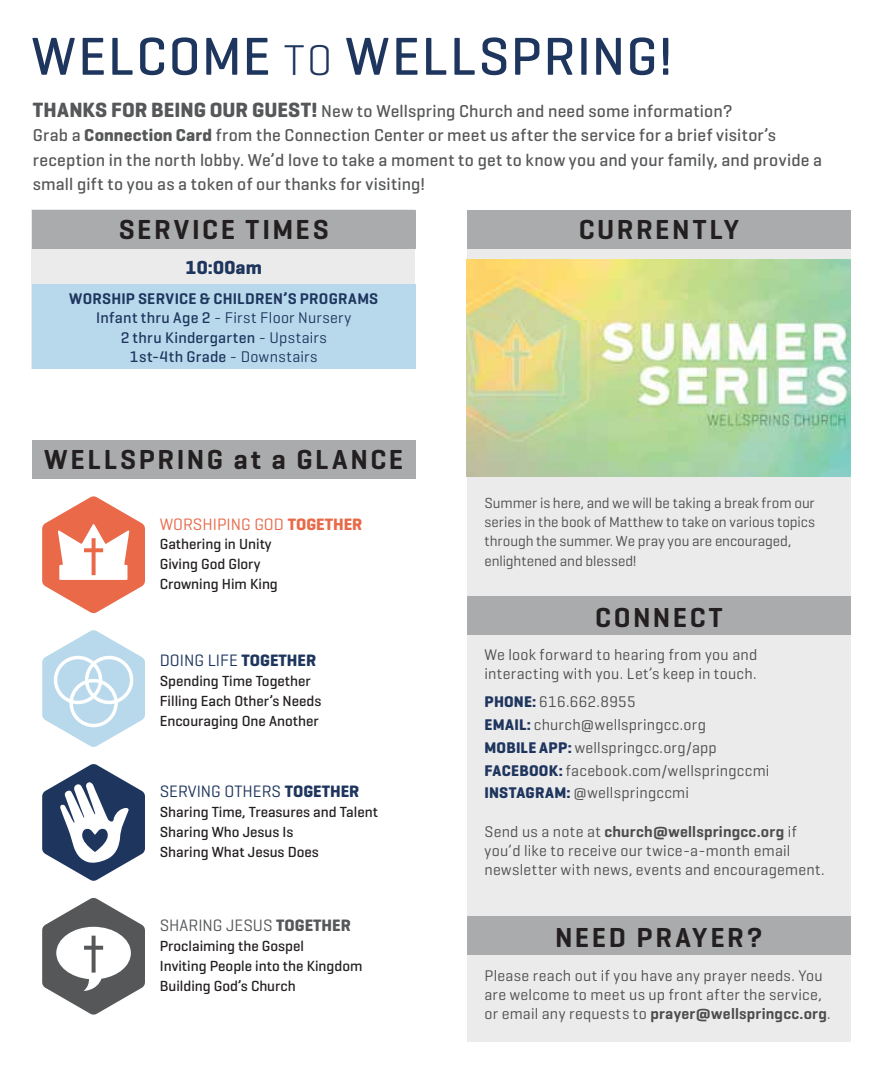
<style>
.page{position:relative;width:882px;height:1071px;background:#fff}
.page>*{position:absolute;margin:0;border:0;box-sizing:border-box;transform-origin:0 0}
.t1{font:500 54.25px "Geogrotesque";letter-spacing:.03em;color:#1e355e}
.t2{font:600 28px "Geogrotesque";letter-spacing:.09em;color:#231f20}
.t3{font:700 19.25px "Geogrotesque";letter-spacing:.01em;color:#1e355e}
.t4{font:500 17.5px/24.5px "Geogrotesque";letter-spacing:.01em;color:#555759}
.t5{font:16.8px "Geogrotesque";color:#1e355e}
.t6{font:16.8px "Geogrotesque";color:#e96949}
.t7{font:16.8px "Geogrotesque";color:#555759}
.t8{font:15.75px/19.2px "Geogrotesque";letter-spacing:.02em;color:#4d4d4f}
.t9{font:500 15.75px/19.2px "Geogrotesque";letter-spacing:.02em;color:#1e355e;text-align:center}
.t10{font:500 14.88px/19.8px "Geogrotesque";color:#231f20}
.t11{font:14.88px/19.2px "Geogrotesque";letter-spacing:-.005em;color:#4d4d4f}
.s1{font-weight:300;font-size:43.75px}
.s2{font-weight:700;font-size:21px}
.s3{font-weight:700}
.s4{font-weight:600}
.s5{font-weight:400}
.s6{font-weight:700;color:#1e355e}
</style>
<div class="page">
<div style="left:31px;top:210px;width:384px;height:159px;background:#ebebeb"></div>
<div style="left:32px;top:285px;width:384px;height:84px;background:#b8d9eb"></div>
<div style="left:32px;top:210px;width:384px;height:38px;background:#aaabac"></div>
<div style="left:32px;top:441px;width:384px;height:38px;background:#aaabac"></div>
<svg style="left:42px;top:496px;width:103px;height:117px"></svg>
<svg style="left:42px;top:630px;width:103px;height:117px"></svg>
<svg style="left:42px;top:898px;width:103px;height:117px"></svg>
<svg style="left:42px;top:764px;width:103px;height:117px"></svg>
<div style="left:467px;top:210px;width:384px;height:832px;background:#ebebeb"></div>
<div style="left:467px;top:596px;width:384px;height:38px;background:#aaabac"></div>
<div style="left:467px;top:916px;width:384px;height:39px;background:#aaabac"></div>
<div style="left:467px;top:210px;width:384px;height:38px;background:#aaabac"></div>
<img style="left:467px;top:260px;width:384px;height:216px">
<h1 class="t1" style="left:31px;top:22px;width:643px">WELCOME <span class="s1">TO</span> WELLSPRING!</h1>
<p class="t4" style="left:33px;top:98px;width:791px"><span class="s2">THANKS FOR BEING OUR GUEST!</span> New to Wellspring Church and need some information?<br>Grab a <span class="s3">Connection Card</span> from the Connection Center or meet us after the service for a brief visitor’s reception in the north lobby. We’d love to take a moment to get to know you and your family, and provide a small gift to you as a token of our thanks for visiting!</p>
<h2 class="t2" style="left:119px;top:212px;width:212px">SERVICE TIMES</h2>
<p class="t3" style="left:186px;top:256px;width:78px">10:00am</p>
<p class="t9" style="left:69px;top:289px;width:311px"><span class="s4">WORSHIP SERVICE &amp; CHILDREN’S PROGRAMS </span>Infant thru Age 2 <span class="s5">- First Floor Nursery<br></span>2 thru Kindergarten <span class="s5">- Upstairs<br></span>1st-4th Grade <span class="s5">- Downstairs</span></p>
<h2 class="t2" style="left:44px;top:442px;width:361px">WELLSPRING at a GLANCE</h2>
<p class="t6" style="left:160px;top:513px;width:204px">WORSHIPING GOD <span class="s3">TOGETHER</span></p>
<p class="t10" style="left:160px;top:534px;width:120px">Gathering in Unity<br>Giving God Glory<br>Crowning Him King</p>
<p class="t5" style="left:160px;top:650px;width:158px">DOING LIFE <span class="s3">TOGETHER</span></p>
<p class="t10" style="left:160px;top:671px;width:163px">Spending Time Together<br>Filling Each Other’s Needs<br>Encouraging One Another</p>
<p class="t5" style="left:160px;top:781px;width:201px">SERVING OTHERS <span class="s3">TOGETHER</span></p>
<p class="t10" style="left:160px;top:802px;width:220px">Sharing Time, Treasures and Talent<br>Sharing Who Jesus Is<br>Sharing What Jesus Does</p>
<p class="t7" style="left:160px;top:915px;width:193px">SHARING JESUS <span class="s3">TOGETHER</span></p>
<p class="t10" style="left:160px;top:936px;width:204px">Proclaiming the Gospel<br>Inviting People into the Kingdom<br>Building God’s Church</p>
<h2 class="t2" style="left:579px;top:212px;width:162px">CURRENTLY</h2>
<p class="t11" style="left:484px;top:493px;width:332px">Summer is here, and we will be taking a break from our series in the book of Matthew to take on various topics through the summer. We pray you are encouraged, enlightened and blessed!</p>
<h2 class="t2" style="left:595px;top:600px;width:129px">CONNECT</h2>
<p class="t8" style="left:484px;top:645px;width:274px">We look forward to hearing from you and interacting with you. Let’s keep in touch.</p>
<p class="t8" style="left:484px;top:690px;width:287px;line-height:22.8px"><span class="s6">PHONE:</span> 616.662.8955<br><span class="s6">EMAIL:</span> church@wellspringcc.org<br><span class="s6">MOBILE APP:</span> wellspringcc.org/app<br><span class="s6">FACEBOOK:</span> facebook.com/wellspringccmi<br><span class="s6">INSTAGRAM:</span> @wellspringccmi</p>
<p class="t8" style="left:484px;top:821px;width:342px">Send us a note at <span class="s4">church@wellspringcc.org</span> if you’d like to receive our twice-a-month email newsletter with news, events and encouragement.</p>
<h2 class="t2" style="left:555px;top:920px;width:209px">NEED PRAYER?</h2>
<p class="t8" style="left:484px;top:965px;width:348px">Please reach out if you have any prayer needs. You are welcome to meet us up front after the service, or email any requests to <span class="s4">prayer@wellspringcc.org</span>.</p>
</div>
